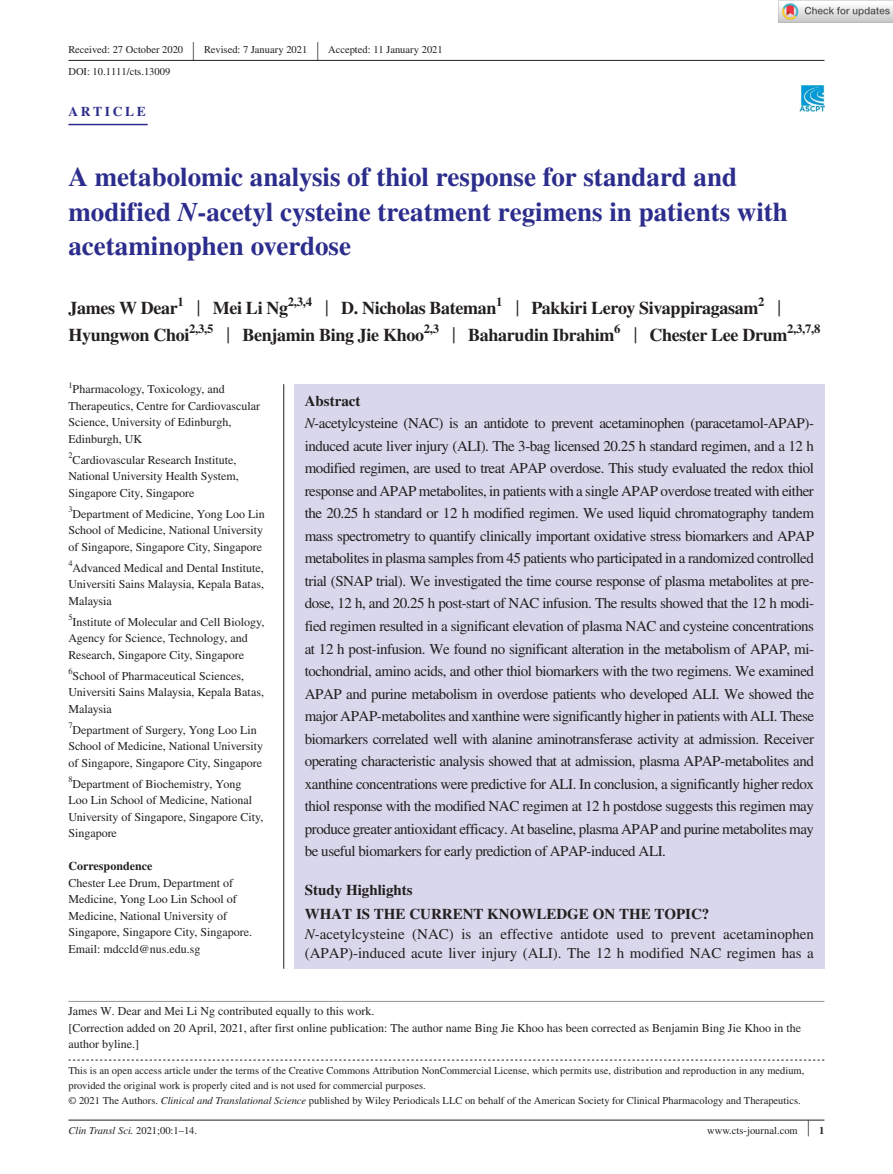
<style>
.page{position:relative;width:893px;height:1174px;background:#fff}
.page>*{position:absolute;margin:0;border:0;box-sizing:border-box;transform-origin:0 0}
.t1{font:700 27px/34.5px "STIX";color:#2c2d8c}
.t2{font:26.55px "STIX";color:#231f20;scale:.4 1}
.t3{font:700 18px "STIX";letter-spacing:-.02em;color:#231f20}
.t4{font:15px/22.5px "STIX";letter-spacing:-.03em;color:#231f20}
.t5{font:15px/19.5px "STIX";color:#231f20}
.t6{font:700 15px/24px "STIX";color:#231f20}
.t7{font:700 13.5px "STIX";letter-spacing:.2em;color:#2c2d8c}
.t8{font:700 12.6px "STIX";color:#231f20}
.t9{font:12px/16.5px "STIX";color:#231f20}
.t10{font:700 12px "STIX";color:#231f20}
.t11{font:10.5px/15px "STIX";color:#231f20}
.t12{font:italic 10.5px "STIX";color:#231f20}
.t13{font:8.4px "STIX";color:#231f20}
.s1{font-style:italic}
.s2{font-weight:400;font-size:23.4px}
.s3{font-weight:700}
.s4{font-style:normal}
.s5{font-size:23.1px}
</style>
<div class="page">
<hr style="left:68px;top:1119px;width:756px;height:1px;background:#231f20">
<img style="left:799px;top:85px;width:25px;height:26px">
<hr style="left:68px;top:60px;width:756px;height:1px;background:#231f20">
<hr style="left:68px;top:124px;width:80px;height:1px;background:#2c2d8c">
<svg style="left:68px;top:1059px;width:756px;height:1px"></svg>
<hr style="left:68px;top:1001px;width:756px;height:1px;background:#939598">
<div style="left:294px;top:384px;width:530px;height:584px;background:#d9d7eb"></div>
<hr style="left:283px;top:384px;width:1px;height:584px;background:#231f20">
<img style="left:779px;top:0;width:114px;height:23px">
<p class="t11" style="left:68px;top:43px;width:116px">Received: 27 October 2020</p>
<h2 class="t2" style="left:193px;top:33px;width:7px">|</h2>
<p class="t11" style="left:204px;top:43px;width:105px">Revised: 7 January 2021</p>
<h2 class="t2" style="left:317px;top:33px;width:7px">|</h2>
<p class="t11" style="left:328px;top:43px;width:116px">Accepted: 11 January 2021</p>
<p class="t11" style="left:68px;top:65px;width:103px">DOI: 10.1111/cts.13009</p>
<p class="t7" style="left:68px;top:103px;width:79px">ARTICLE</p>
<h1 class="t1" style="left:68px;top:159px;width:721px">A metabolomic analysis of thiol response for standard and modified <span class="s1">N</span>-acetyl cysteine treatment regimens in patients with acetaminophen overdose</h1>
<p class="t3" style="left:68px;top:297px;width:691px">James W Dear<sup>1</sup> <span class="s2">|</span> Mei Li Ng<sup>2,3,4</sup> <span class="s2">|</span> D. Nicholas Bateman<sup>1</sup> <span class="s2">|</span> Pakkiri Leroy Sivappiragasam</p>
<p class="t8" style="left:758px;top:294px;width:25px">2 <span class="s2">|</span></p>
<p class="t3" style="left:68px;top:324px;width:721px">Hyungwon Choi<sup>2,3,5</sup> <span class="s2">|</span> Benjamin Bing Jie Khoo<sup>2,3</sup> <span class="s2">|</span> Baharudin Ibrahim<sup>6</sup> <span class="s2">|</span> Chester Lee Drum</p>
<p class="t8" style="left:787px;top:321px;width:35px">2,3,7,8</p>
<p class="t13" style="left:68px;top:379px;width:6px">1</p>
<p class="t9" style="left:68px;top:382px;width:193px;text-indent:4px">Pharmacology, Toxicology, and<br>Therapeutics, Centre for Cardiovascular<br>Science, University of Edinburgh,<br>Edinburgh, UK</p>
<p class="t9" style="left:68px;top:452px;width:172px"><sup>2</sup>Cardiovascular Research Institute,<br>National University Health System,<br>Singapore City, Singapore</p>
<p class="t9" style="left:68px;top:506px;width:198px"><sup>3</sup>Department of Medicine, Yong Loo Lin<br>School of Medicine, National University of Singapore, Singapore City, Singapore</p>
<p class="t9" style="left:68px;top:560px;width:197px;text-align:justify"><sup>4</sup>Advanced Medical and Dental Institute, Universiti Sains Malaysia, Kepala Batas, Malaysia</p>
<p class="t9" style="left:68px;top:614px;width:198px"><sup>5</sup>Institute of Molecular and Cell Biology,<br>Agency for Science, Technology, and<br>Research, Singapore City, Singapore</p>
<p class="t9" style="left:68px;top:668px;width:197px"><sup>6</sup>School of Pharmaceutical Sciences,<br>Universiti Sains Malaysia, Kepala Batas,<br>Malaysia</p>
<p class="t9" style="left:68px;top:722px;width:196px"><sup>7</sup>Department of Surgery, Yong Loo Lin<br>School of Medicine, National University of Singapore, Singapore City, Singapore</p>
<p class="t9" style="left:68px;top:776px;width:197px"><sup>8</sup>Department of Biochemistry, Yong<br>Loo Lin School of Medicine, National<br>University of Singapore, Singapore City,<br>Singapore</p>
<p class="t10" style="left:68px;top:859px;width:85px">Correspondence</p>
<p class="t9" style="left:68px;top:875px;width:185px">Chester Lee Drum, Department of Medicine, Yong Loo Lin School of Medicine, National University of Singapore, Singapore City, Singapore.<br>Email: mdccld@nus.edu.sg</p>
<p class="t4" style="left:305px;top:390px;width:511px"><span class="s3">Abstract<br></span><span class="s1">N</span>-acetylcysteine (NAC) is an antidote to prevent acetaminophen (paracetamol-APAP)- induced acute liver injury (ALI). The 3-bag licensed 20.25 h standard regimen, and a 12 h modified regimen, are used to treat APAP overdose. This study evaluated the redox thiol response and APAP metabolites, in patients with a single APAP overdose treated with either the 20.25 h standard or 12 h modified regimen. We used liquid chromatography tandem mass spectrometry to quantify clinically important oxidative stress biomarkers and APAP metabolites in plasma samples from 45 patients who participated in a randomized controlled trial (SNAP trial). We investigated the time course response of plasma metabolites at pre&shy;dose, 12 h, and 20.25 h post-start of NAC infusion. The results showed that the 12 h modi&shy;fied regimen resulted in a significant elevation of plasma NAC and cysteine concentrations at 12 h post-infusion. We found no significant alteration in the metabolism of APAP, mi&shy;tochondrial, amino acids, and other thiol biomarkers with the two regimens. We examined APAP and purine metabolism in overdose patients who developed ALI. We showed the major APAP-metabolites and xanthine were significantly higher in patients with ALI. These biomarkers correlated well with alanine aminotransferase activity at admission. Receiver operating characteristic analysis showed that at admission, plasma APAP-metabolites and xanthine concentrations were predictive for ALI. In conclusion, a significantly higher redox thiol response with the modified NAC regimen at 12 h postdose suggests this regimen may produce greater antioxidant efficacy. At baseline, plasma APAP and purine metabolites may be useful biomarkers for early prediction of APAP-induced ALI.</p>
<p class="t6" style="left:305px;top:878px;width:406px">Study Highlights<br>WHAT IS THE CURRENT KNOWLEDGE ON THE TOPIC?</p>
<p class="t5" style="left:305px;top:924px;width:511px"><span class="s1">N</span>-acetylcysteine (NAC) is an effective antidote used to prevent acetaminophen (APAP)-induced acute liver injury (ALI). The 12 h modified NAC regimen has a</p>
<p class="t9" style="left:68px;top:1003px;width:734px">James W. Dear and Mei Li Ng contributed equally to this work.<br>[Correction added on 20 April, 2021, after first online publication: The author name Bing Jie Khoo has been corrected as Benjamin Bing Jie Khoo in the author byline.]</p>
<p class="t11" style="left:68px;top:1063px;width:737px">This is an open access article under the terms of the Creative Commons Attribution NonCommercial License, which permits use, distribution and reproduction in any medium, provided the original work is properly cited and is not used for commercial purposes.<br>© 2021 The Authors. <span class="s1">Clinical and Translational Science</span> published by Wiley Periodicals LLC on behalf of the American Society for Clinical Pharmacology and Therapeutics.</p>
<p class="t12" style="left:68px;top:1123px;width:130px">Clin Transl Sci. <span class="s4">2021;00:1–14.</span></p>
<p class="t11" style="left:707px;top:1123px;width:119px">www.cts-journal.com <span class="s5">|</span> <span class="s3">1</span></p>
</div>
